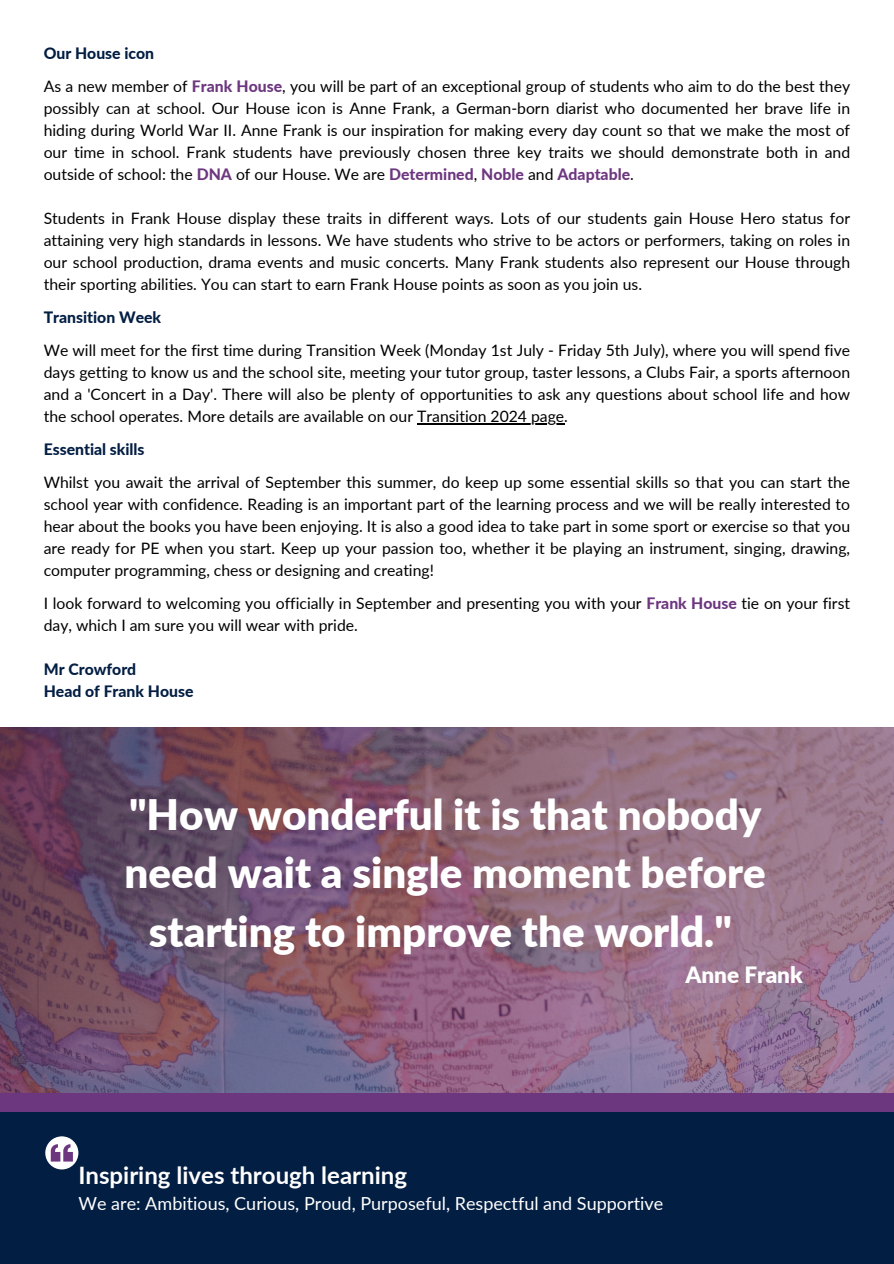
<style>
.page{position:relative;width:894px;height:1264px;background:#fff}
.page>*{position:absolute;margin:0;border:0;box-sizing:border-box;transform-origin:0 0}
.t1{font:900 42px/58.5px "Lato";color:#fff;text-align:center}
.t2{font:700 24px "Lato";color:#fff}
.t3{font:900 22.5px "Lato";color:#fff}
.t4{font:18px "Lato";color:#fff}
.t5{font:15.75px/22px "Lato";color:#000;text-align:justify}
.t6{font:800 15.75px/22px "Lato";color:#031e43}
.s1{font-weight:800;color:#6d3780}
.s2{font-weight:800;color:#031e43}
</style>
<div class="page">
<div style="left:0;top:1093px;width:893px;height:36px;background:#6d3780"></div>
<div style="left:0;top:1111px;width:893px;height:152px;background:#031e43"></div>
<div style="left:45px;top:1136px;width:33px;height:33px;background:#fff;border-radius:50%"></div>
<svg style="left:51px;top:1144px;width:22px;height:17px"></svg>
<svg style="left:0;top:727px;width:893px;height:366px;background:#826078"></svg>
<hr style="left:417px;top:423px;width:147px;height:2px;background:#000">
<p class="t6" style="left:44px;top:42px;width:112px">Our House icon</p>
<p class="t5" style="left:44px;top:75px;width:807px">As a new member of <span class="s1">Frank House</span>, you will be part of an exceptional group of students who aim to do the best they possibly can at school. Our House icon is Anne Frank, a German-born diarist who documented her brave life in hiding during World War II. Anne Frank is our inspiration for making every day count so that we make the most of our time in school. Frank students have previously chosen three key traits we should demonstrate both in and outside of school: the <span class="s1">DNA</span> of our House. We are <span class="s1">Determined</span>, <span class="s1">Noble</span> and <span class="s1">Adaptable</span>.</p>
<p class="t5" style="left:44px;top:207px;width:807px">Students in Frank House display these traits in different ways. Lots of our students gain House Hero status for attaining very high standards in lessons. We have students who strive to be actors or performers, taking on roles in our school production, drama events and music concerts. Many Frank students also represent our House through their sporting abilities. You can start to earn Frank House points as soon as you join us.</p>
<h4 class="t6" style="left:44px;top:306px;width:119px">Transition Week</h4>
<p class="t5" style="left:44px;top:339px;width:807px">We will meet for the first time during Transition Week (Monday 1st July - Friday 5th July), where you will spend five days getting to know us and the school site, meeting your tutor group, taster lessons, a Clubs Fair, a sports afternoon and a 'Concert in a Day'. There will also be plenty of opportunities to ask any questions about school life and how the school operates. More details are available on our Transition 2024 page.</p>
<p class="t5" style="left:44px;top:432px;width:807px;line-height:33px"><span class="s2">Essential skills<br></span>Whilst you await the arrival of September this summer, do keep up some essential skills so that you can start the</p>
<p class="t5" style="left:44px;top:493px;width:807px">school year with confidence. Reading is an important part of the learning process and we will be really interested to</p>
<h4 class="t5" style="left:44px;top:515px;width:807px">hear about the books you have been enjoying. It is also a good idea to take part in some sport or exercise so that you are ready for PE when you start. Keep up your passion too, whether it be playing an instrument, singing, drawing, computer programming, chess or designing and creating!</h4>
<h4 class="t5" style="left:44px;top:592px;width:807px">I look forward to welcoming you officially in September and presenting you with your <span class="s1">Frank House</span> tie on your first</h4>
<p class="t5" style="left:44px;top:614px;width:315px">day, which I am sure you will wear with pride.</p>
<p class="t6" style="left:44px;top:658px;width:151px">Mr Crowford<br>Head of Frank House</p>
<p class="t1" style="left:125px;top:784px;width:642px">"How wonderful it is that nobody need wait a single moment before starting to improve the world."</p>
<p class="t3" style="left:685px;top:960px;width:119px">Anne Frank</p>
<h4 class="t2" style="left:78px;top:1159px;width:330px">Inspiring lives through learning</h4>
<p class="t4" style="left:78px;top:1192px;width:586px">We are: Ambitious, Curious, Proud, Purposeful, Respectful and Supportive</p>
</div>
